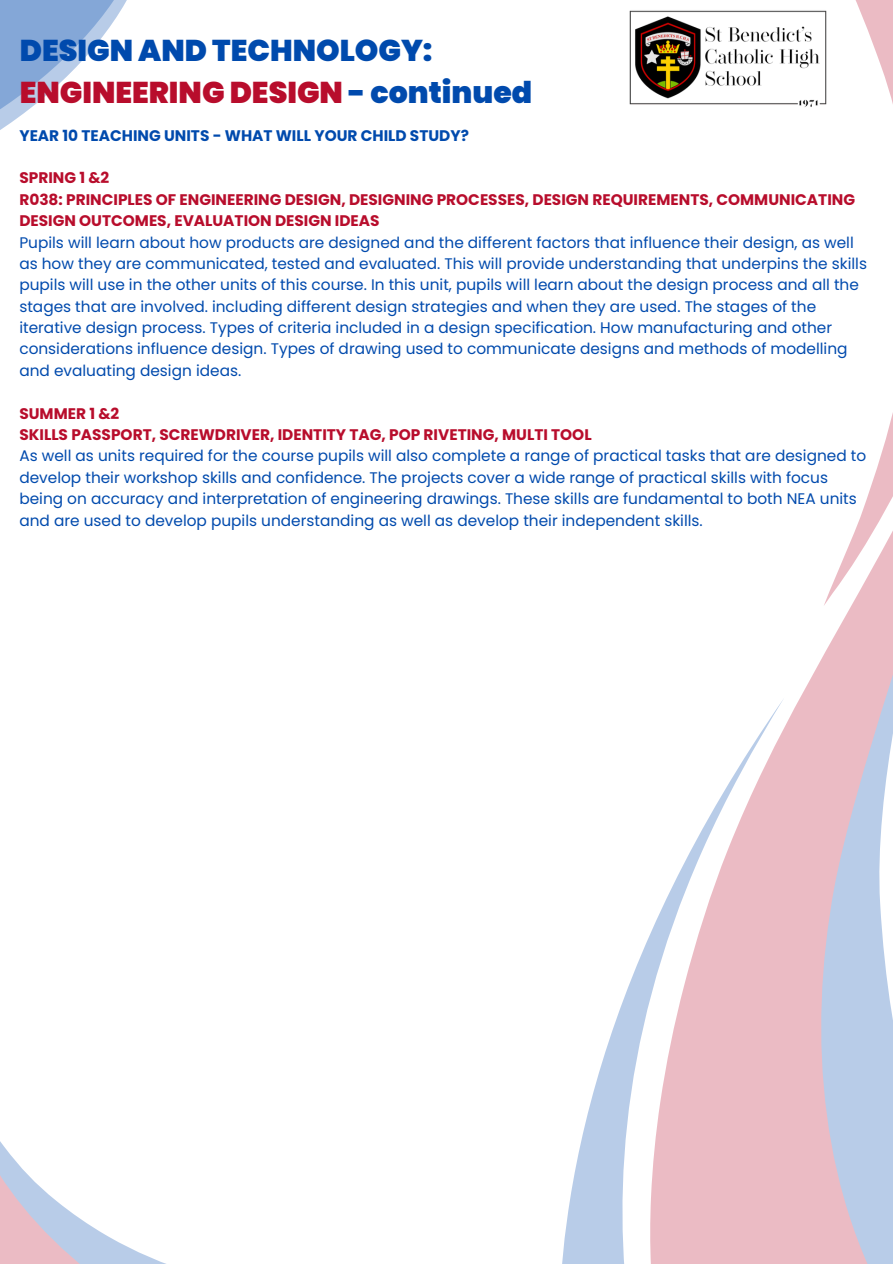
<style>
.page{position:relative;width:893px;height:1264px;background:#fff}
.page>*{position:absolute;margin:0;border:0;box-sizing:border-box;transform-origin:0 0}
.t1{font:900 30px/41.7px "Poppins";color:#004aad}
.t2{font:15.3px/21.3px "Poppins";color:#004aad}
.t3{font:700 15.3px/21.3px "Poppins";color:#b80d2c}
.t4{font:700 15.3px "Poppins";color:#004aad}
.s1{color:#b80d2c}
</style>
<div class="page">
<svg style="left:0;top:1141px;width:163px;height:122px"></svg>
<img style="left:629px;top:10px;width:7px;height:95px">
<svg style="left:0;top:0;width:127px;height:130px"></svg>
<svg style="left:636px;top:10px;width:147px;height:95px"></svg>
<svg style="left:562px;top:1106px;width:28px;height:157px;fill:#b8cce8"></svg>
<svg style="left:783px;top:0;width:109px;height:107px"></svg>
<svg style="left:590px;top:416px;width:302px;height:847px"></svg>
<p class="t1" style="left:20px;top:29px;width:514px">DESIGN AND TECHNOLOGY:<br><span class="s1">ENGINEERING DESIGN</span> - continued</p>
<p class="t4" style="left:19px;top:124px;width:451px">YEAR 10 TEACHING UNITS - WHAT WILL YOUR CHILD STUDY?</p>
<p class="t3" style="left:19px;top:167px;width:837px">SPRING 1 &amp;2<br>R038: PRINCIPLES OF ENGINEERING DESIGN, DESIGNING PROCESSES, DESIGN REQUIREMENTS, COMMUNICATING<br>DESIGN OUTCOMES, EVALUATION DESIGN IDEAS</p>
<p class="t2" style="left:19px;top:231px;width:849px">Pupils will learn about how products are designed and the different factors that influence their design, as well as how they are communicated, tested and evaluated. This will provide understanding that underpins the skills pupils will use in the other units of this course. In this unit, pupils will learn about the design process and all the stages that are involved. including different design strategies and when they are used. The stages of the iterative design process. Types of criteria included in a design specification. How manufacturing and other considerations influence design. Types of drawing used to communicate designs and methods of modelling and evaluating design ideas.</p>
<p class="t3" style="left:19px;top:402px;width:573px">SUMMER 1 &amp;2<br>SKILLS PASSPORT, SCREWDRIVER, IDENTITY TAG, POP RIVETING, MULTI TOOL</p>
<p class="t2" style="left:19px;top:445px;width:848px">As well as units required for the course pupils will also complete a range of practical tasks that are designed to develop their workshop skills and confidence. The projects cover a wide range of practical skills with focus being on accuracy and interpretation of engineering drawings. These skills are fundamental to both NEA units and are used to develop pupils understanding as well as develop their independent skills.</p>
</div>
